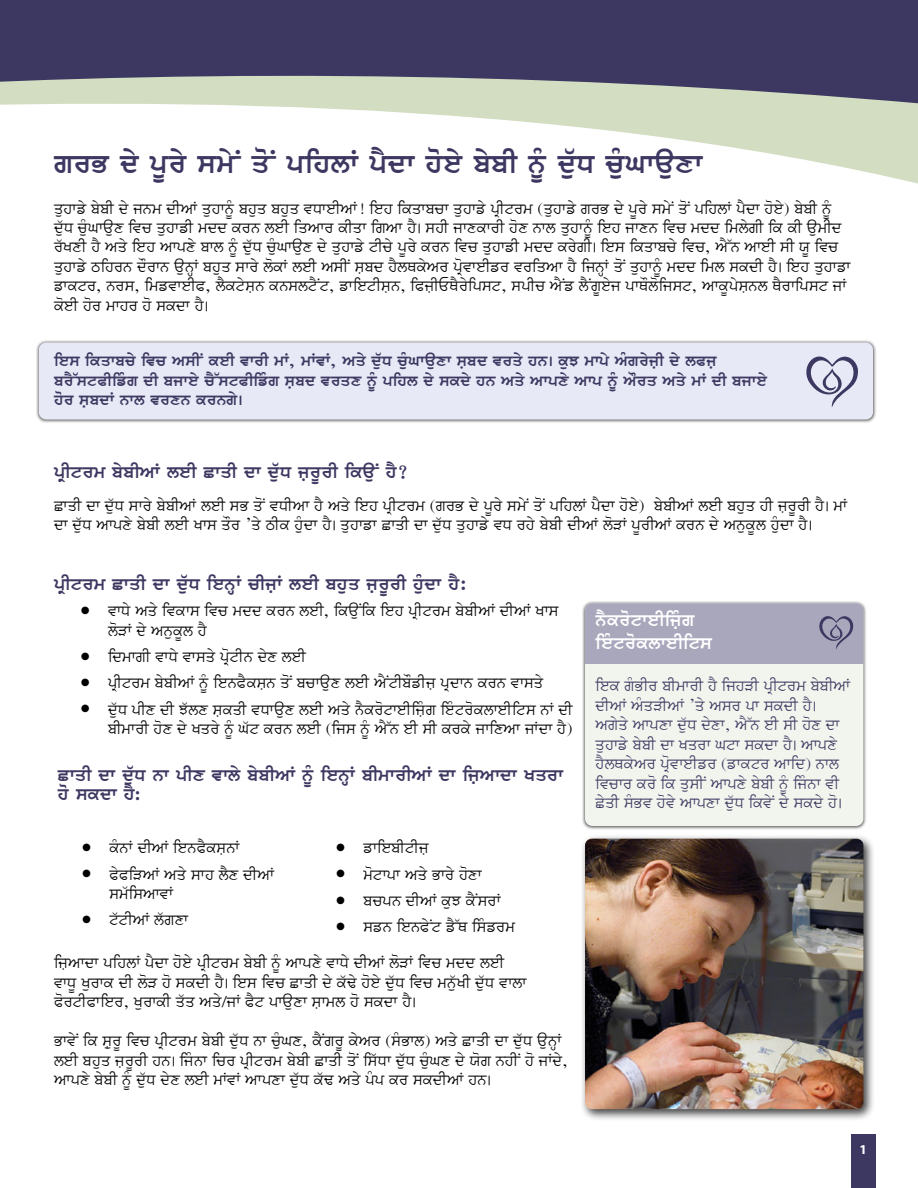
<style>
.page{position:relative;width:918px;height:1188px;background:#fff}
.page>*{position:absolute;margin:0;border:0;box-sizing:border-box;transform-origin:0 0}
.t1{font:700 28.5px "Samtol";color:#3d3861}
.t2{font:700 18px/19.5px "Samtol";color:#3d3861}
.t3{font:700 18px/22.5px "Samtol";color:#fff}
.t4{font:15.75px/19.5px "Samtol";color:#000}
.t5{font:15.75px/19.5px "Samtol";color:#3d3861}
.t6{font:700 15.75px/19.5px "Samtol";color:#3d3861}
.t7{font:700 13.5px "Myriad Pro";color:#fff}
.s1{font-family:"Myriad Pro"}
</style>
<div class="page">
<div style="left:851px;top:1134px;width:24px;height:54px;background:#3d3861"></div>
<svg style="left:0;top:0;width:918px;height:171px"></svg>
<div style="left:582px;top:601px;width:285px;height:229px;background:#000;opacity:.75"></div>
<div style="left:585px;top:603px;width:278px;height:223px;background:#f2f5ee;border-radius:7px"></div>
<div style="left:36px;top:340px;width:841px;height:83px;background:#000;opacity:.75"></div>
<div style="left:39px;top:343px;width:834px;height:77px;background:#e7eaf6;border-radius:7px"></div>
<div style="left:580px;top:834px;width:295px;height:288px;background:#000;opacity:.75"></div>
<img style="left:585px;top:839px;width:278px;height:270px">
<svg style="left:806px;top:356px;width:52px;height:51px"></svg>
<div style="left:585px;top:603px;width:278px;height:61px;background:#a9a7bc"></div>
<h1 class="t1" style="left:54px;top:147px;width:650px">GRB DYPURYSMYN QON PIHLF PYDF HOEYBYBI NUM DUWD CMUGFAUXF</h1>
<p class="t4" style="left:54px;top:199px;width:798px">QUHFZY BYBI DY JNM DIAF QUHFNUM BHUQ BHUQ VDFEIAF! IEH IKQFBCF QUHFZY PRITRM (QUHFZY GRB DY PURY SMYN QON PIHLF PYDF HOEY) BYBI NUM DUWD CUMGFAUX IVC QUHFZI MDD KRN LEI IQAFR KIQF IGAF HY[ SHI JFXKFRI HOX NFL QUHFNUM IEH JFXN IVC MDD IMLYGI IK KI AUMID RWKXI HYAQY IEH AFPXY BFL NUM DUWD CUMGFAUX DY QUHFZY TICY PURY KRN IVC QUHFZI MDD KRYGI[ IES IKQFBCY IVC, AYWN AFEI SI XU IVC QUHFZY TIHRN DORFN AUNHF BHUQ SFRY LOKF LEI ASIN SLBD HYLQKYAR PROVFEIZR VRIQAF HYIJNHF QON QUHFNUM MDD IML SKDI HY[ IEH QUHFZF ZFKTR, NRS, IMZVFEIP, LYKTYSLN KNSLTYNT, ZFIETISLN, IPJLIEQYRYIPST, SPIC AYNZ LYNGUEYJ PFQOLOIJST, AFKUPYSLNL QYRFIPST JF KOEI HOR MFHR HO SKDF HY[</p>
<p class="t6" style="left:54px;top:352px;width:723px">IES IKQFBCYIVC ASIN KEI VFRI MF, MFVF, AQYDUWD CUMGFAUXF SLBD VRQYHN[ KUJ MFPYAMGRYJLI DYLPJL<br>BRYWSTPIIZMG DI BJFEYCYWSTPIIZMG SLBD VRQX NUM PIHL DYSKDYHN AQYAFPXYAFP NUM AORQ AQYMF DI BJFEY<br>HOR SLBDF NFL VRXN KRNGY[</p>
<p class="t2" style="left:54px;top:463px;width:356px">PRITRM BYBIAF LEI CFQI DF DUWD JLRURI IKAUN HY?</p>
<p class="t4" style="left:54px;top:496px;width:795px">CFQI DF DUWD SFRY BYBIAF LEI SB QON VDIAF HYAQY IEH PRITRM (GRB DY PURY SMYN QON PIHLF PYDF HOEY) BYBIAF LEI BHUQ HI JLRURI HY[ MF<br>DF DUWD AFPXY BYBI LEI KFS QOR `QY TIK HUMDF HY[ QUHFZF CFQI DF DUWD QUHFZY VD RHY BYBI DIAF LOVF PURIAF KRN DY ANUKUL HUMDF HY[</p>
<p class="t2" style="left:54px;top:575px;width:417px">PRITRM CFQI DF DUWD IENHF CIJLF LEI BHUQ JLRURI HUMDF HY:</p>
<p class="t4" style="left:108px;top:602px;width:452px;text-indent:-27px">● VFDY AQY IVKFS IVC MDD KRN LEI, IKAUNIK IEH PRITRM BYBIAF DIAF KFS<br>LOVF DY ANUKUL HY</p>
<p class="t4" style="left:81px;top:648px;width:227px">● IDMFGI VFDY VFSQY PROTIN DYX LEI</p>
<p class="t4" style="left:81px;top:674px;width:464px">● PRITRM BYBIAF NUM IENPYKSLN QON BCFAUX LEI AYNTIBOZIJL PRDFN KRN VFSQY</p>
<p class="t4" style="left:81px;top:700px;width:495px;text-align:right">● DUWD PIX DI JWLX SLKQI VDFAUX LEI AQY NYKROTFEIIJLMG IEMTROKLFEIITS NF DI<br>BIMFRI HOX DY KQRY NUM GWT KRN LEI (IJS NUM AYWN EI SI KRKY JFIXAF JFDF HY)</p>
<p class="t2" style="left:58px;top:766px;width:507px">CFQI DF DUWD NF PIX VFLYBYBIAF NUM IENHF BIMFRIAF DF IJLAFDF KQRF<br>HOSKDF HY<span class="s1">:</span></p>
<p class="t3" style="left:596px;top:610px;width:118px">NYKROTFEIIJLMG<br>IEMTROKLFEIITS</p>
<p class="t5" style="left:596px;top:677px;width:256px">IEK GMBIR BIMFRI HYIJHVI PRITRM BYBIAF DIAF AMQVIAF `QY ASR PF SKDI HY[ AGYQY AFPXF DUWD DYXF, AYWN EI SI HOX DF QUHFZY BYBI DF KQRF GTF SKDF HY[ AFPXY HYLQKYAR PROVFEIZR (ZFKTR AFID) NFL IVCFR KRO IK QUSIN AFPXY BYBI NUM IJMNF VI CYQI SMBV HOVY AFPXF DUWD IKVYN DY SKDY HO[</p>
<p class="t4" style="left:82px;top:839px;width:159px">● KMNF DIAF IENPYKSLNF</p>
<p class="t4" style="left:109px;top:865px;width:166px;text-indent:-27px">● PYPIVAF AQY SFH LYX DIAF<br>SMWISAFVF</p>
<p class="t4" style="left:82px;top:911px;width:107px">● TWTIAF LWGXF</p>
<p class="t4" style="left:337px;top:839px;width:94px">● ZFIEBITIJL</p>
<p class="t4" style="left:337px;top:865px;width:147px">● MOTFPF AQY BFRY HOXF</p>
<p class="t4" style="left:337px;top:891px;width:166px">● BCPN DIAF KUJ KYNSRF</p>
<p class="t4" style="left:337px;top:918px;width:180px">● SZN IENPYNT ZYWQ ISMZRM</p>
<p class="t4" style="left:54px;top:954px;width:474px">IJLAFDF PIHLF PYDF HOEY PRITRM BYBI NUM AFPXY VFDY DIAF LOVF IVC MDD LEI<br>VFDU KURFK DI LOV HO SKDI HY[ IES IVC CFQI DY KWZY HOEY DUWD IVC MNUWKI DUWD VFLF<br>PORTIPFIER, KURFKI QWQ AQY/JF PYT PFAUXF SLFML HO SKDF HY[</p>
<p class="t4" style="left:54px;top:1032px;width:515px">BFVYN IK SLURU IVC PRITRM BYBI DUWD NF CUMGX, KYNGRU KYAR (SMBFL) AQY CFQI DF DUWD AUNHF<br>LEI BHUQ JLRURI HN[ IJMNF ICR PRITRM BYBI CFQI QON ISWDF DUWD CUMGX DY XOG NHIN HO JFDY,<br>AFPXY BYBI NUM DUWD DYX LEI MFVF AFPXF DUWD KWZ AQY PMP KR SKDIAF HN[</p>
<p class="t7" style="left:860px;top:1140px;width:9px">1</p>
</div>
